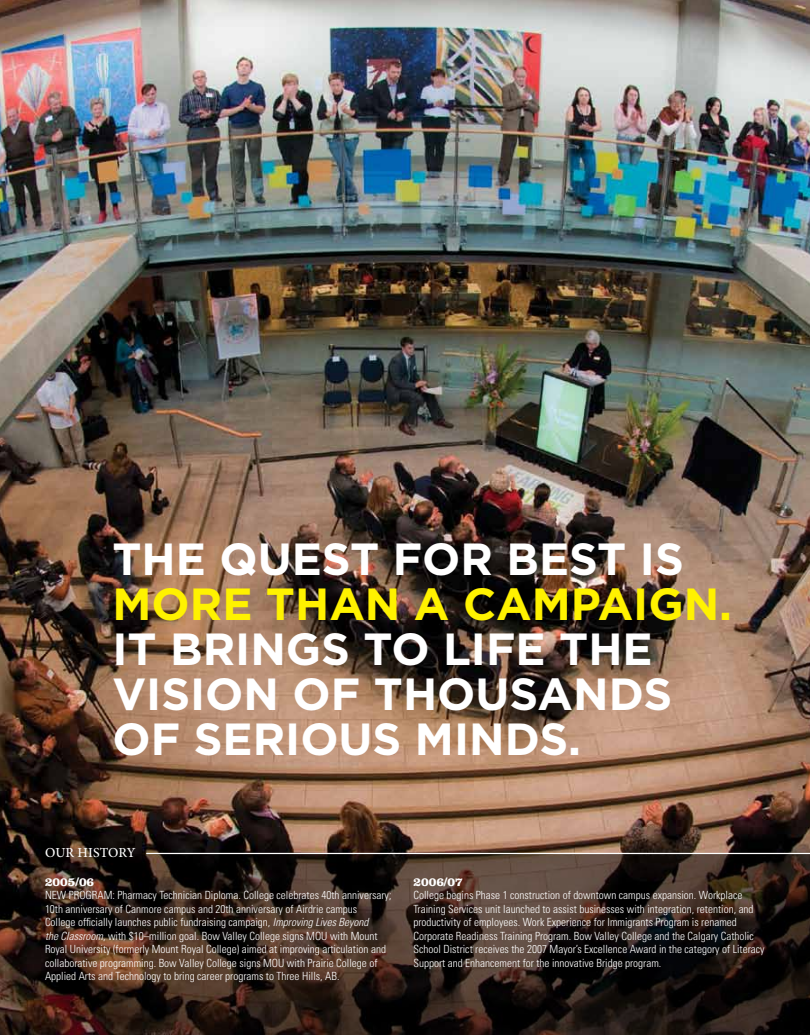
<style>
.page{position:relative;width:810px;height:1035px;background:#fff}
.page>*{position:absolute;margin:0;border:0;box-sizing:border-box;transform-origin:0 0}
.t1{font:700 45px/45px "Gotham";color:#fff}
.t2{font:700 45px "Gotham";color:#fff200}
.t3{font:500 13.75px "Minion Pro";color:#fff}
.t4{font:700 12.5px "Clarendon LT Std";color:#fff}
.t5{font:300 condensed 11.25px/13.5px "Univers LT Std";color:#fff}
.s1{font-style:italic}
</style>
<div class="page">
<img style="left:0;top:0;width:810px;height:854px">
<svg style="left:0;top:854px;width:810px;height:181px;background:#2d1f18"></svg>
<hr style="left:146px;top:853px;width:664px;height:1px;background:#fff">
<h1 class="t1" style="left:112px;top:536px;width:208px">THE QUEST</h1>
<h1 class="t1" style="left:393px;top:536px;width:286px">FOR BEST IS</h1>
<h1 class="t2" style="left:112px;top:579px;width:621px">MORE THAN A CAMPAIGN.</h1>
<h1 class="t1" style="left:112px;top:626px;width:555px">IT BRINGS TO LIFE THE<br>VISION OF THOUSANDS<br>OF SERIOUS MINDS.</h1>
<p class="t3" style="left:45px;top:843px;width:92px">OUR HISTORY</p>
<p class="t4" style="left:45px;top:874px;width:51px">2005/06</p>
<p class="t5" style="left:45px;top:889px;width:348px">NEW PROGRAM: Pharmacy Technician Diploma. College celebrates 40th anniversary; 10th anniversary of Canmore campus and 20th anniversary of Airdrie campus<br>College officially launches public fundraising campaign, <span class="s1">Improving Lives Beyond<br>the Classroom</span>, with $10–million goal. Bow Valley College signs MOU with Mount Royal University (formerly Mount Royal College) aimed at improving articulation and collaborative programming. Bow Valley College signs MOU with Prairie College of Applied Arts and Technology to bring career programs to Three Hills, AB.</p>
<p class="t4" style="left:413px;top:874px;width:51px">2006/07</p>
<p class="t5" style="left:413px;top:889px;width:353px">College begins Phase 1 construction of downtown campus expansion. Workplace Training Services unit launched to assist businesses with integration, retention, and productivity of employees. Work Experience for Immigrants Program is renamed Corporate Readiness Training Program. Bow Valley College and the Calgary Catholic School District receives the 2007 Mayor’s Excellence Award in the category of Literacy Support and Enhancement for the innovative Bridge program.</p>
</div>
